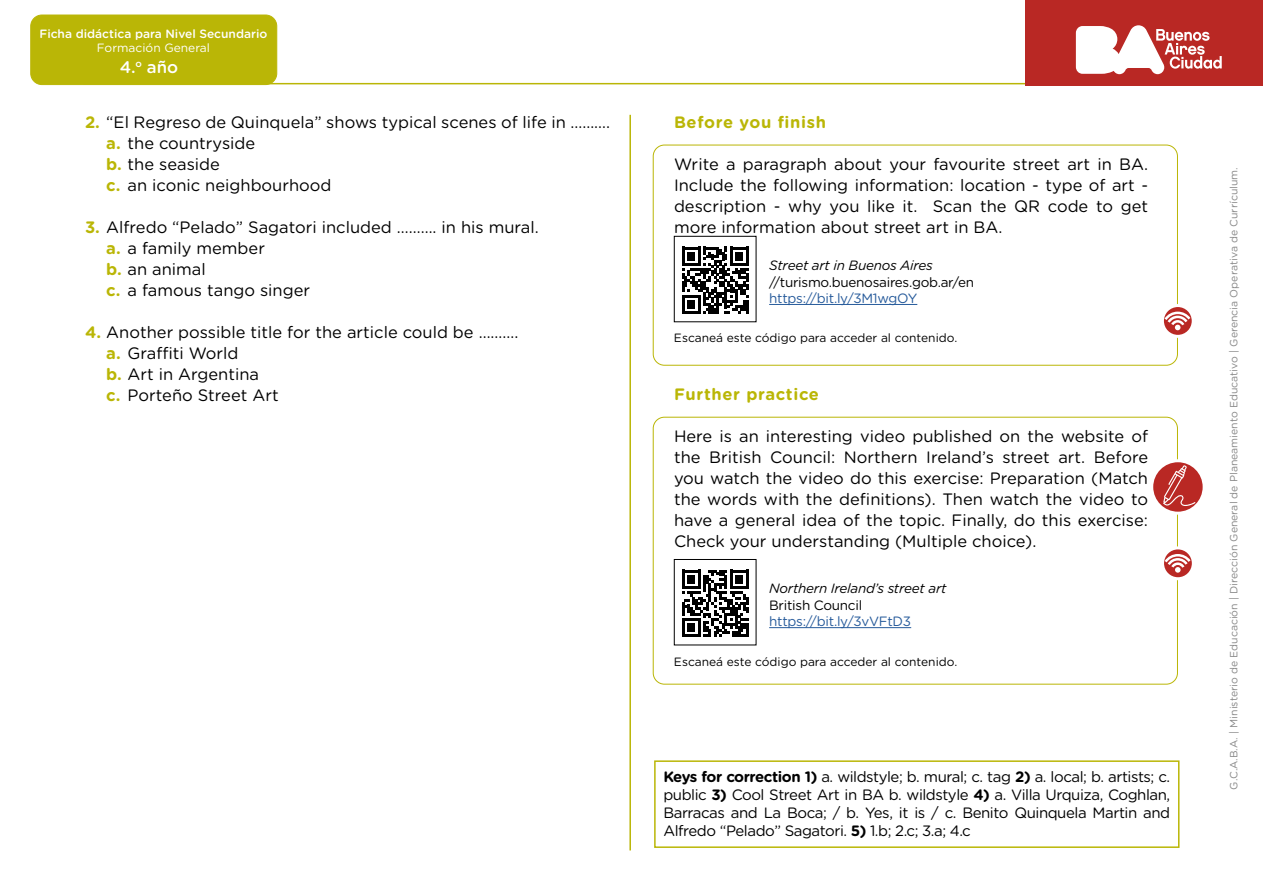
<style>
.page{position:relative;width:1263px;height:893px;background:#fff}
.page>*{position:absolute;margin:0;border:0;box-sizing:border-box;transform-origin:0 0}
.t1{font:500 16.8px "Gotham Rounded";color:#fff}
.t2{font:16.5px/21px "Gotham Rounded";color:#000}
.t3{font:700 16.5px "Gotham Rounded";letter-spacing:.04em;color:#bab606}
.t4{font:15px/18px "Gotham Rounded";letter-spacing:-.03em;color:#000;text-align:justify}
.t5{font:italic 13.5px "Gotham Rounded";letter-spacing:-.02em;color:#000}
.t6{font:13.5px "Gotham Rounded";letter-spacing:-.02em;color:#000}
.t7{font:13.5px "Gotham Rounded";letter-spacing:-.02em;color:#275b9b}
.t8{font:12px "Gotham Rounded";color:#000}
.t9{font:500 12px "Gotham Rounded";color:#fff}
.t10{font:12px "Gotham Rounded";color:#fff}
.t11{font:10.5px "Gotham Rounded";color:#878787}
.s1{font-weight:700;color:#bab606}
.s2{font-weight:700}
</style>
<div class="page">
<div style="left:31px;top:15px;width:246px;height:70px;background:#bab606;border-radius:11px"></div>
<div style="left:30px;top:15px;width:247px;height:70px;border:1px solid #bab606;border-radius:11px"></div>
<hr style="left:84px;top:83px;width:1179px;height:1px;background:#bab606">
<div style="left:1025px;top:0;width:238px;height:85px;background:#b92824"></div>
<svg style="left:1076px;top:25px;width:146px;height:49px"></svg>
<div style="left:654px;top:760px;width:525px;height:88px;border:2px solid #bab606"></div>
<div style="left:653px;top:145px;width:525px;height:221px;border:1px solid #bab606;border-radius:11px"></div>
<div style="left:653px;top:417px;width:525px;height:268px;border:1px solid #bab606;border-radius:11px"></div>
<svg style="left:682px;top:247px;width:67px;height:67px"></svg>
<div style="left:674px;top:236px;width:82px;height:86px;border:1px solid #000"></div>
<svg style="left:682px;top:570px;width:67px;height:67px"></svg>
<div style="left:674px;top:559px;width:82px;height:86px;border:1px solid #000"></div>
<hr style="left:769px;top:304px;width:148px;height:1px;background:#275b9b">
<hr style="left:769px;top:627px;width:142px;height:1px;background:#275b9b">
<svg style="left:1162px;top:306px;width:31px;height:30px"></svg>
<div style="left:1161px;top:304px;width:34px;height:34px;border:3px solid #fff;border-radius:50%"></div>
<svg style="left:1164px;top:312px;width:26px;height:18px"></svg>
<svg style="left:1162px;top:548px;width:31px;height:31px"></svg>
<div style="left:1161px;top:546px;width:34px;height:34px;border:3px solid #fff;border-radius:50%"></div>
<svg style="left:1165px;top:554px;width:25px;height:19px"></svg>
<svg style="left:1152px;top:461px;width:52px;height:52px"></svg>
<div style="left:1150px;top:459px;width:56px;height:56px;border:3px solid #fff;border-radius:50%"></div>
<svg style="left:1163px;top:465px;width:32px;height:41px"></svg>
<hr style="left:629px;top:115px;width:2px;height:735px;background:#bab606">
<p class="t9" style="left:39px;top:25px;width:229px">Ficha didáctica para Nivel Secundario</p>
<p class="t10" style="left:97px;top:40px;width:115px">Formación General</p>
<p class="t1" style="left:120px;top:55px;width:60px">4.<sup>o</sup> año</p>
<p class="t2" style="left:106px;top:111px;width:505px;text-indent:-21px"><span class="s1">2.</span> “El Regreso de Quinquela” shows typical scenes of life in ………. <span class="s1">a.</span> the countryside<br><span class="s1">b.</span> the seaside<br><span class="s1">c.</span> an iconic neighbourhood</p>
<p class="t2" style="left:106px;top:216px;width:434px;text-indent:-21px"><span class="s1">3.</span> Alfredo “Pelado” Sagatori included ………. in his mural. <span class="s1">a.</span> a family member<br><span class="s1">b.</span> an animal<br><span class="s1">c.</span> a famous tango singer</p>
<p class="t2" style="left:106px;top:321px;width:414px;text-indent:-21px"><span class="s1">4.</span> Another possible title for the article could be ………. <span class="s1">a.</span> Graffiti World<br><span class="s1">b.</span> Art in Argentina<br><span class="s1">c.</span> Porteño Street Art</p>
<p class="t3" style="left:674px;top:110px;width:154px">Before you finish</p>
<p class="t2" style="left:674px;top:153px;width:476px;text-align:justify">Write a paragraph about your favourite street art in BA.<br>Include the following information: location - type of art - description - why you like it. Scan the QR code to get more information about street art in BA.</p>
<p class="t5" style="left:769px;top:256px;width:165px">Street art in Buenos Aires</p>
<p class="t6" style="left:769px;top:273px;width:206px">//turismo.buenosaires.gob.ar/en</p>
<p class="t7" style="left:769px;top:289px;width:150px">https://bit.ly/3M1wgOY</p>
<p class="t8" style="left:674px;top:330px;width:285px">Escaneá este código para acceder al contenido.</p>
<p class="t3" style="left:674px;top:382px;width:146px">Further practice</p>
<p class="t2" style="left:674px;top:425px;width:476px;text-align:justify">Here is an interesting video published on the website of the British Council: Northern Ireland’s street art. Before you watch the video do this exercise: Preparation (Match the words with the definitions). Then watch the video to have a general idea of the topic. Finally, do this exercise:<br>Check your understanding (Multiple choice).</p>
<p class="t5" style="left:769px;top:579px;width:179px">Northern Ireland’s street art</p>
<p class="t6" style="left:769px;top:596px;width:95px">British Council</p>
<p class="t7" style="left:769px;top:612px;width:144px">https://bit.ly/3vVFtD3</p>
<p class="t8" style="left:674px;top:653px;width:285px">Escaneá este código para acceder al contenido.</p>
<p class="t4" style="left:663px;top:767px;width:508px"><span class="s2">Keys for correction 1)</span> a. wildstyle; b. mural; c. tag <span class="s2">2)</span> a. local; b. artists; c. public <span class="s2">3)</span> Cool Street Art in BA b. wildstyle <span class="s2">4)</span> a. Villa Urquiza, Coghlan, Barracas and La Boca; / b. Yes, it is / c. Benito Quinquela Martin and Alfredo “Pelado” Sagatori. <span class="s2">5)</span> 1.b; 2.c; 3.a; 4.c</p>
<p class="t11" style="left:1226px;top:790px;width:624px;rotate:-90deg">G.C.A.B.A. | Ministerio de Educación | Dirección General de Planeamiento Educativo | Gerencia Operativa de Currículum.</p>
</div>
